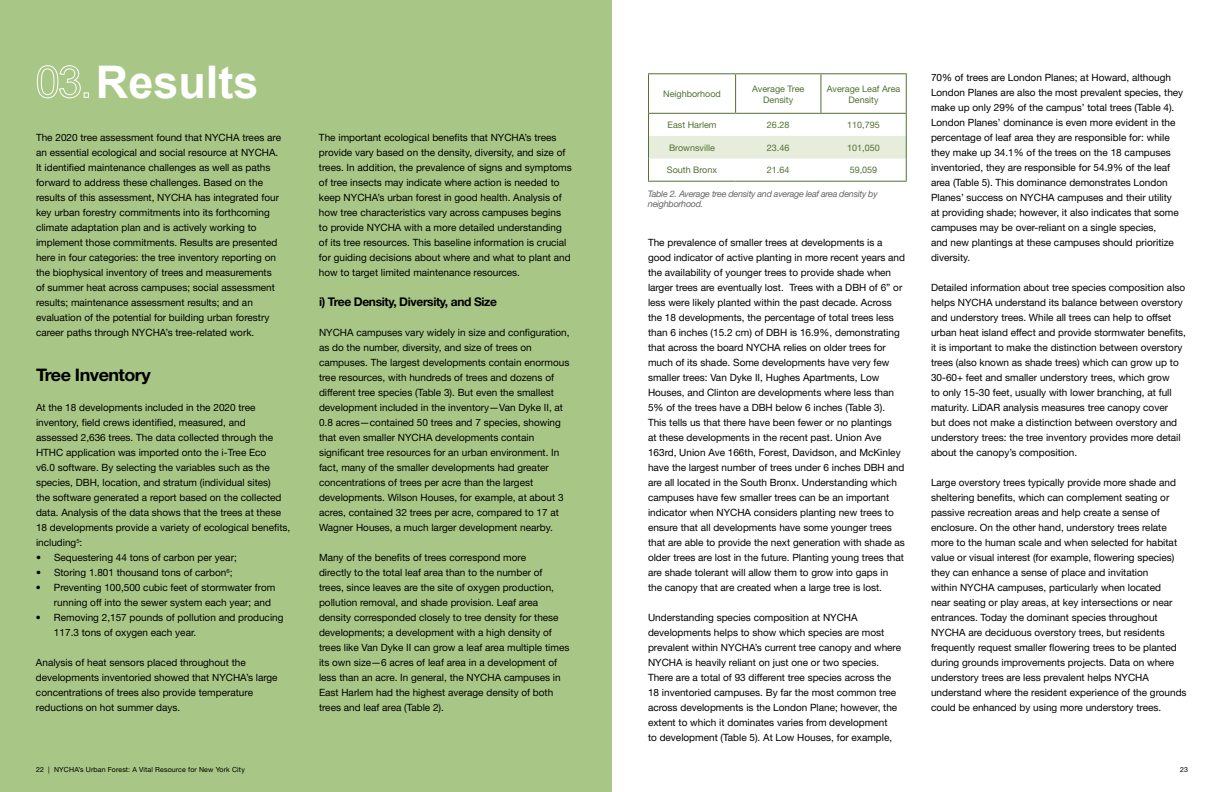
<style>
.page{position:relative;width:1224px;height:792px;background:#fff}
.page>*{position:absolute;margin:0;border:0;box-sizing:border-box;transform-origin:0 0}
.t1{font:700 45px "Arial";color:#fff}
.t2{font:17.3px "Helvetica Neue LT 75 Bd";letter-spacing:-.03em;color:#000;scale:1.04 1}
.t3{font:12px "Helvetica Neue LT 75 Bd";letter-spacing:-.03em;color:#000}
.t4{font:10px/15px "Helvetica Neue LT 55 Rm";color:#000}
.t5{font:9px/11px "Helvetica Neue LT 55 Rm";color:#527033;text-align:center}
.t6{font:9px/10.8px "Helvetica Neue LT 56 It";letter-spacing:-.03em;color:#666}
.t7{font:7px "Helvetica Neue LT 55 Rm";letter-spacing:.02em;color:#000}
.s1{font-weight:400;font-size:44px}
</style>
<div class="page">
<div style="left:0;top:0;width:612px;height:792px;background:#a8c786"></div>
<svg style="left:648px;top:114px;width:259px;height:67px"></svg>
<hr style="left:648px;top:181px;width:88px;height:1px;background:#527033">
<hr style="left:736px;top:181px;width:85px;height:1px;background:#527033">
<hr style="left:821px;top:181px;width:86px;height:1px;background:#527033">
<hr style="left:648px;top:73px;width:88px;height:1px;background:#527033">
<hr style="left:648px;top:74px;width:1px;height:39px;background:#527033">
<hr style="left:821px;top:73px;width:86px;height:1px;background:#527033">
<hr style="left:906px;top:74px;width:1px;height:39px;background:#527033">
<hr style="left:648px;top:113px;width:88px;height:1px;background:#527033">
<hr style="left:821px;top:113px;width:86px;height:1px;background:#527033">
<hr style="left:736px;top:73px;width:85px;height:1px;background:#527033">
<hr style="left:735px;top:74px;width:1px;height:39px;background:#527033">
<hr style="left:820px;top:74px;width:1px;height:39px;background:#527033">
<hr style="left:736px;top:113px;width:85px;height:1px;background:#527033">
<h1 class="t1" style="left:36px;top:51px;width:224px"><span class="s1">03.</span> Results</h1>
<p class="t4" style="left:36px;top:130px;width:247px">The 2020 tree assessment found that NYCHA trees are an essential ecological and social resource at NYCHA.<br>It identified maintenance challenges as well as paths forward to address these challenges. Based on the results of this assessment, NYCHA has integrated four key urban forestry commitments into its forthcoming climate adaptation plan and is actively working to implement those commitments. Results are presented here in four categories: the tree inventory reporting on the biophysical inventory of trees and measurements of summer heat across campuses; social assessment results; maintenance assessment results; and an evaluation of the potential for building urban forestry career paths through NYCHA’s tree-related work.</p>
<h2 class="t2" style="left:36px;top:364px;width:112px">Tree Inventory</h2>
<p class="t4" style="left:36px;top:400px;width:256px">At the 18 developments included in the 2020 tree inventory, field crews identified, measured, and<br>assessed 2,636 trees. The data collected through the HTHC application was imported onto the i-Tree Eco<br>v6.0 software. By selecting the variables such as the species, DBH, location, and stratum (individual sites)<br>the software generated a report based on the collected data. Analysis of the data shows that the trees at these 18 developments provide a variety of ecological benefits, including<sup>5</sup>:</p>
<p class="t4" style="left:36px;top:550px;width:202px">• Sequestering 44 tons of carbon per year;</p>
<p class="t4" style="left:36px;top:565px;width:198px">• Storing 1.801 thousand tons of carbon<sup>6</sup>;</p>
<p class="t4" style="left:54px;top:580px;width:223px;text-indent:-18px">• Preventing 100,500 cubic feet of stormwater from running off into the sewer system each year; and</p>
<p class="t4" style="left:54px;top:610px;width:231px;text-indent:-18px">• Removing 2,157 pounds of pollution and producing<br>117.3 tons of oxygen each year.</p>
<p class="t4" style="left:36px;top:655px;width:243px">Analysis of heat sensors placed throughout the developments inventoried showed that NYCHA’s large concentrations of trees also provide temperature reductions on hot summer days.</p>
<p class="t7" style="left:36px;top:765px;width:210px">22 | NYCHA’s Urban Forest: A Vital Resource for New York City</p>
<p class="t4" style="left:319px;top:130px;width:254px">The important ecological benefits that NYCHA’s trees provide vary based on the density, diversity, and size of trees. In addition, the prevalence of signs and symptoms of tree insects may indicate where action is needed to keep NYCHA’s urban forest in good health. Analysis of how tree characteristics vary across campuses begins to provide NYCHA with a more detailed understanding of its tree resources. This baseline information is crucial for guiding decisions about where and what to plant and how to target limited maintenance resources.</p>
<p class="t3" style="left:319px;top:294px;width:180px">i) Tree Density, Diversity, and Size</p>
<p class="t4" style="left:319px;top:325px;width:252px">NYCHA campuses vary widely in size and configuration, as do the number, diversity, and size of trees on campuses. The largest developments contain enormous tree resources, with hundreds of trees and dozens of different tree species (Table 3). But even the smallest development included in the inventory—Van Dyke II, at 0.8 acres—contained 50 trees and 7 species, showing that even smaller NYCHA developments contain significant tree resources for an urban environment. In fact, many of the smaller developments had greater concentrations of trees per acre than the largest developments. Wilson Houses, for example, at about 3 acres, contained 32 trees per acre, compared to 17 at Wagner Houses, a much larger development nearby.</p>
<p class="t4" style="left:319px;top:550px;width:252px">Many of the benefits of trees correspond more<br>directly to the total leaf area than to the number of trees, since leaves are the site of oxygen production, pollution removal, and shade provision. Leaf area density corresponded closely to tree density for these developments; a development with a high density of trees like Van Dyke II can grow a leaf area multiple times its own size—6 acres of leaf area in a development of less than an acre. In general, the NYCHA campuses in East Harlem had the highest average density of both trees and leaf area (Table 2).</p>
<p class="t5" style="left:663px;top:88px;width:59px">Neighborhood</p>
<p class="t5" style="left:752px;top:83px;width:54px">Average Tree<br>Density</p>
<p class="t5" style="left:827px;top:83px;width:75px">Average Leaf Area<br>Density</p>
<p class="t5" style="left:668px;top:119px;width:51px">East Harlem</p>
<p class="t5" style="left:767px;top:119px;width:24px">26.28</p>
<p class="t5" style="left:847px;top:119px;width:34px">110,795</p>
<p class="t5" style="left:669px;top:142px;width:47px">Brownsville</p>
<p class="t5" style="left:767px;top:142px;width:24px">23.46</p>
<p class="t5" style="left:847px;top:142px;width:34px">101,050</p>
<p class="t5" style="left:667px;top:165px;width:52px">South Bronx</p>
<p class="t5" style="left:767px;top:165px;width:24px">21.64</p>
<p class="t5" style="left:850px;top:165px;width:29px">59,059</p>
<p class="t6" style="left:648px;top:188px;width:231px">Table 2. Average tree density and average leaf area density by neighborhood.</p>
<p class="t4" style="left:648px;top:235px;width:259px">The prevalence of smaller trees at developments is a good indicator of active planting in more recent years and the availability of younger trees to provide shade when larger trees are eventually lost. Trees with a DBH of 6” or less were likely planted within the past decade. Across the 18 developments, the percentage of total trees less than 6 inches (15.2 cm) of DBH is 16.9%, demonstrating that across the board NYCHA relies on older trees for much of its shade. Some developments have very few smaller trees: Van Dyke II, Hughes Apartments, Low Houses, and Clinton are developments where less than 5% of the trees have a DBH below 6 inches (Table 3).<br>This tells us that there have been fewer or no plantings<br>at these developments in the recent past. Union Ave 163rd, Union Ave 166th, Forest, Davidson, and McKinley have the largest number of trees under 6 inches DBH and are all located in the South Bronx. Understanding which campuses have few smaller trees can be an important indicator when NYCHA considers planting new trees to ensure that all developments have some younger trees that are able to provide the next generation with shade as older trees are lost in the future. Planting young trees that are shade tolerant will allow them to grow into gaps in<br>the canopy that are created when a large tree is lost.</p>
<p class="t4" style="left:648px;top:610px;width:255px">Understanding species composition at NYCHA developments helps to show which species are most prevalent within NYCHA’s current tree canopy and where NYCHA is heavily reliant on just one or two species.<br>There are a total of 93 different tree species across the 18 inventoried campuses. By far the most common tree across developments is the London Plane; however, the extent to which it dominates varies from development<br>to development (Table 5). At Low Houses, for example,</p>
<p class="t4" style="left:931px;top:70px;width:254px">70% of trees are London Planes; at Howard, although London Planes are also the most prevalent species, they make up only 29% of the campus’ total trees (Table 4).<br>London Planes’ dominance is even more evident in the percentage of leaf area they are responsible for: while they make up 34.1% of the trees on the 18 campuses inventoried, they are responsible for 54.9% of the leaf area (Table 5). This dominance demonstrates London Planes’ success on NYCHA campuses and their utility<br>at providing shade; however, it also indicates that some campuses may be over-reliant on a single species,<br>and new plantings at these campuses should prioritize diversity.</p>
<p class="t4" style="left:931px;top:280px;width:257px">Detailed information about tree species composition also helps NYCHA understand its balance between overstory and understory trees. While all trees can help to offset urban heat island effect and provide stormwater benefits, it is important to make the distinction between overstory trees (also known as shade trees) which can grow up to 30-60+ feet and smaller understory trees, which grow<br>to only 15-30 feet, usually with lower branching, at full maturity. LiDAR analysis measures tree canopy cover<br>but does not make a distinction between overstory and understory trees: the tree inventory provides more detail about the canopy’s composition.</p>
<p class="t4" style="left:931px;top:475px;width:257px">Large overstory trees typically provide more shade and sheltering benefits, which can complement seating or passive recreation areas and help create a sense of enclosure. On the other hand, understory trees relate more to the human scale and when selected for habitat value or visual interest (for example, flowering species) they can enhance a sense of place and invitation<br>within NYCHA campuses, particularly when located<br>near seating or play areas, at key intersections or near entrances. Today the dominant species throughout NYCHA are deciduous overstory trees, but residents frequently request smaller flowering trees to be planted during grounds improvements projects. Data on where understory trees are less prevalent helps NYCHA understand where the resident experience of the grounds could be enhanced by using more understory trees.</p>
<p class="t7" style="left:1180px;top:765px;width:9px">23</p>
</div>
